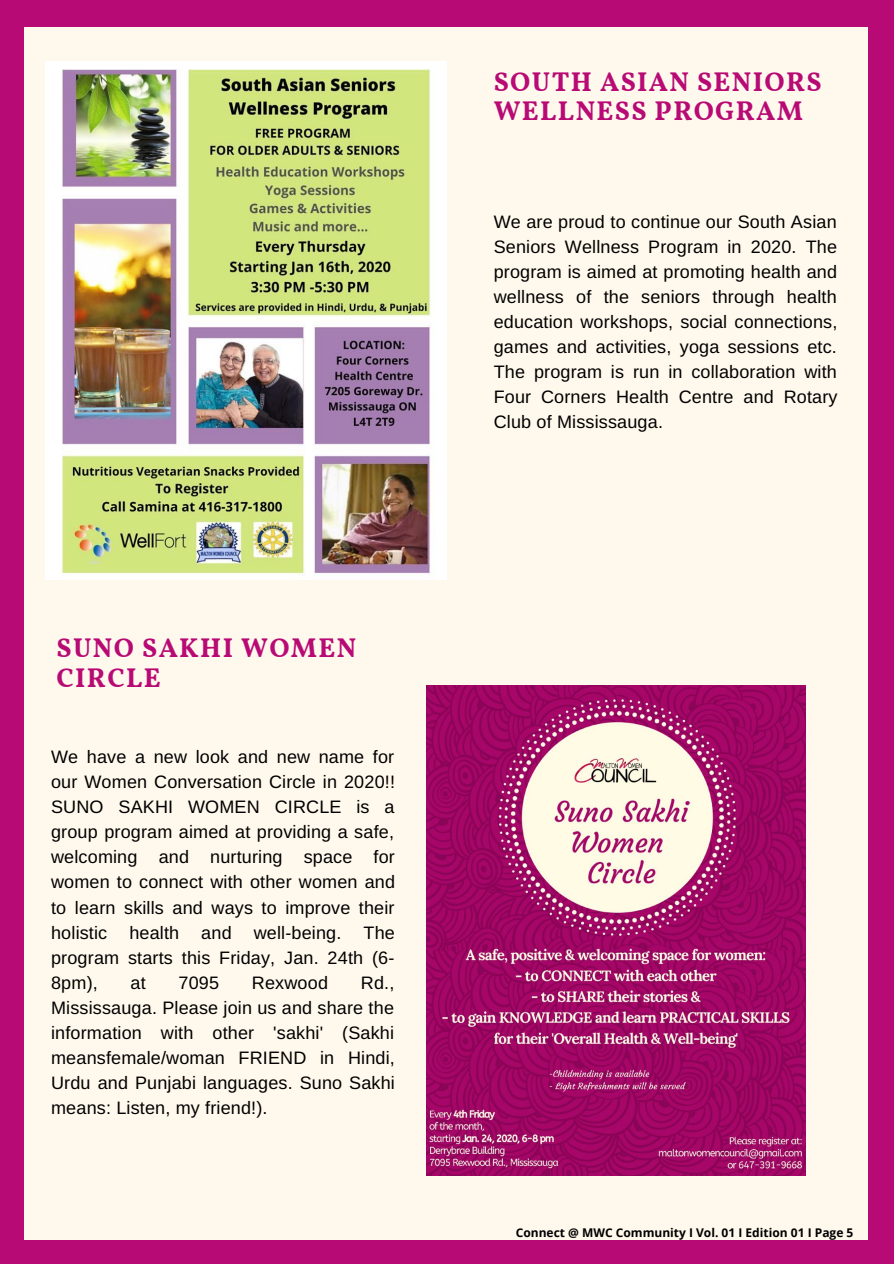
<style>
.page{position:relative;width:894px;height:1264px;background:#fff}
.page>*{position:absolute;margin:0;border:0;box-sizing:border-box;transform-origin:0 0}
.t1{font:700 27px/29.2px "Vollkorn";letter-spacing:.05em;color:#b80a75}
.t2{font:18px/25px "Arimo";letter-spacing:.01em;color:#000;text-align:justify}
.t3{font:700 12px "Open Sans";color:#000}
</style>
<div class="page">
<div style="left:0;top:0;width:893px;height:1263px;background:#b80a75"></div>
<div style="left:25px;top:27px;width:842px;height:1212px;background:#fff9ed"></div>
<img style="left:45px;top:61px;width:401px;height:518px">
<img style="left:426px;top:685px;width:379px;height:490px">
<h1 class="t1" style="left:56px;top:636px;width:301px">SUNO SAKHI WOMEN<br>CIRCLE</h1>
<p class="t2" style="left:51px;top:744px;width:345px">We have a new look and new name for our Women Conversation Circle in 2020!!<br>SUNO SAKHI WOMEN CIRCLE is a group program aimed at providing a safe, welcoming and nurturing space for women to connect with other women and to learn skills and ways to improve their holistic health and well-being. The program starts this Friday, Jan. 24th (6- 8pm),</p>
<p class="t2" style="left:51px;top:970px;width:345px;text-indent:309px">Rd., Mississauga. Please join us and share the information with other 'sakhi' (Sakhi meansfemale/woman FRIEND in Hindi, Urdu and Punjabi languages. Suno Sakhi means: Listen, my friend!).</p>
<p class="t2" style="left:131px;top:970px;width:17px">at</p>
<p class="t2" style="left:178px;top:970px;width:42px">7095</p>
<p class="t2" style="left:252px;top:970px;width:78px">Rexwood</p>
<h1 class="t1" style="left:493px;top:69px;width:329px">SOUTH ASIAN SENIORS<br>WELLNESS PROGRAM</h1>
<p class="t2" style="left:493px;top:209px;width:345px">We are proud to continue our South Asian Seniors Wellness Program in 2020. The program is aimed at promoting health and wellness of the seniors through health education workshops, social connections, games and activities, yoga sessions etc.<br>The program is run in collaboration with Four Corners Health Centre and Rotary Club of Mississauga.</p>
<p class="t3" style="left:515px;top:1223px;width:339px">Connect @ MWC Community I Vol. 01 I Edition 01 I Page 5</p>
</div>
